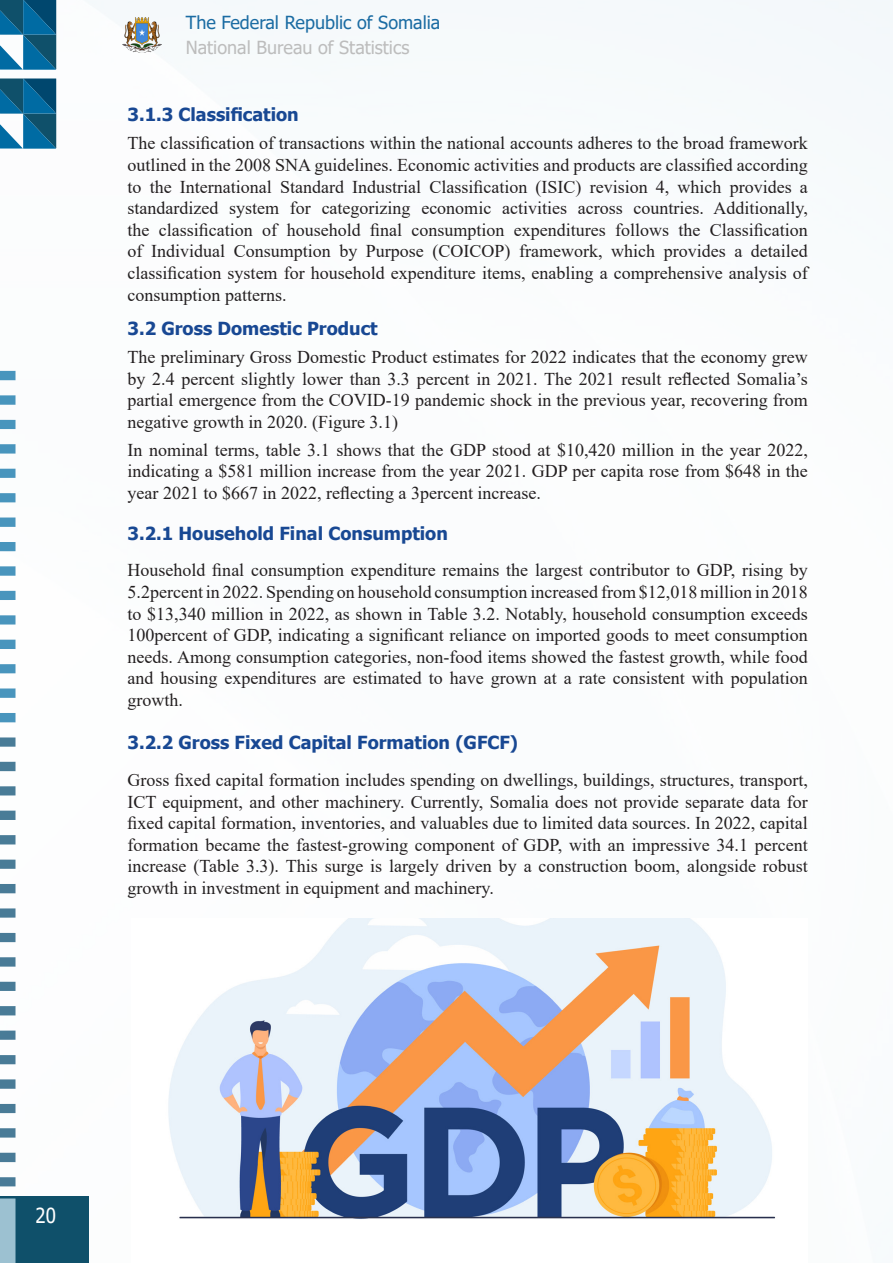
<style>
.page{position:relative;width:893px;height:1263px;background:#fff}
.page>*{position:absolute;margin:0;border:0;box-sizing:border-box;transform-origin:0 0}
.t1{font:20.7px "Tahoma";color:#fff;scale:.9 1}
.FULL_BODY_TEXT{font:18px/21.6px "Times New Roman";color:#231f20;text-align:justify}
._1_1_1{font:700 18px "Tahoma";color:#184893}
.t2{font:18px "Tahoma";color:#1b6ca3}
.t3{font:18px "Tahoma";color:#bdbdbd}
</style>
<div class="page">
<img style="left:0;top:0;width:892px;height:1187px">
<svg style="left:0;top:0;width:57px;height:70px;background:#2c759a"></svg>
<svg style="left:0;top:78px;width:57px;height:71px;background:#2d769a"></svg>
<svg style="left:0;top:1196px;width:89px;height:67px;background:#26627b"></svg>
<svg style="left:0;top:762px;width:16px;height:9px"></svg>
<svg style="left:0;top:517px;width:16px;height:10px"></svg>
<svg style="left:0;top:713px;width:16px;height:9px"></svg>
<svg style="left:0;top:640px;width:16px;height:9px"></svg>
<svg style="left:0;top:395px;width:16px;height:10px"></svg>
<svg style="left:0;top:835px;width:16px;height:10px"></svg>
<svg style="left:0;top:957px;width:16px;height:10px"></svg>
<svg style="left:0;top:1079px;width:16px;height:10px"></svg>
<svg style="left:0;top:1153px;width:16px;height:9px"></svg>
<svg style="left:0;top:810px;width:16px;height:10px"></svg>
<svg style="left:0;top:688px;width:16px;height:10px"></svg>
<svg style="left:0;top:371px;width:16px;height:9px"></svg>
<svg style="left:0;top:566px;width:16px;height:10px"></svg>
<svg style="left:0;top:444px;width:16px;height:10px"></svg>
<svg style="left:0;top:884px;width:16px;height:9px"></svg>
<svg style="left:0;top:1006px;width:16px;height:9px"></svg>
<svg style="left:0;top:1128px;width:16px;height:10px"></svg>
<svg style="left:0;top:737px;width:16px;height:10px"></svg>
<svg style="left:0;top:786px;width:16px;height:10px"></svg>
<svg style="left:0;top:591px;width:16px;height:9px"></svg>
<svg style="left:0;top:859px;width:16px;height:10px"></svg>
<svg style="left:0;top:420px;width:16px;height:9px"></svg>
<svg style="left:0;top:469px;width:16px;height:9px"></svg>
<svg style="left:0;top:933px;width:16px;height:9px"></svg>
<svg style="left:0;top:493px;width:16px;height:9px"></svg>
<svg style="left:0;top:982px;width:16px;height:9px"></svg>
<svg style="left:0;top:542px;width:16px;height:9px"></svg>
<svg style="left:0;top:1030px;width:16px;height:10px"></svg>
<svg style="left:0;top:908px;width:16px;height:10px"></svg>
<svg style="left:0;top:1104px;width:16px;height:9px"></svg>
<svg style="left:0;top:615px;width:16px;height:10px"></svg>
<svg style="left:0;top:664px;width:16px;height:9px"></svg>
<svg style="left:0;top:1177px;width:16px;height:9px"></svg>
<svg style="left:0;top:1055px;width:16px;height:9px"></svg>
<img style="left:123px;top:18px;width:39px;height:35px">
<img style="left:132px;top:918px;width:676px;height:301px">
<p class="t2" style="left:186px;top:10px;width:256px">The Federal Republic of Somalia</p>
<p class="t3" style="left:186px;top:35px;width:225px">National Bureau of Statistics</p>
<p class="_1_1_1" style="left:128px;top:102px;width:173px">3.1.3 Classification</p>
<p class="FULL_BODY_TEXT" style="left:128px;top:132px;width:682px">The classification of transactions within the national accounts adheres to the broad framework outlined in the 2008 SNA guidelines. Economic activities and products are classified according to the International Standard Industrial Classification (ISIC) revision 4, which provides a standardized system for categorizing economic activities across countries. Additionally, the classification of household final consumption expenditures follows the Classification of Individual Consumption by Purpose (COICOP) framework, which provides a detailed classification system for household expenditure items, enabling a comprehensive analysis of consumption patterns.</p>
<p class="_1_1_1" style="left:128px;top:316px;width:252px">3.2 Gross Domestic Product</p>
<p class="FULL_BODY_TEXT" style="left:128px;top:346px;width:682px">The preliminary Gross Domestic Product estimates for 2022 indicates that the economy grew by 2.4 percent slightly lower than 3.3 percent in 2021. The 2021 result reflected Somalia’s partial emergence from the COVID-19 pandemic shock in the previous year, recovering from negative growth in 2020. (Figure 3.1)</p>
<p class="FULL_BODY_TEXT" style="left:128px;top:438px;width:682px">In nominal terms, table 3.1 shows that the GDP stood at $10,420 million in the year 2022, indicating a $581 million increase from the year 2021. GDP per capita rose from $648 in the year 2021 to $667 in 2022, reflecting a 3percent increase.</p>
<p class="_1_1_1" style="left:128px;top:521px;width:322px">3.2.1 Household Final Consumption</p>
<p class="FULL_BODY_TEXT" style="left:128px;top:559px;width:682px">Household final consumption expenditure remains the largest contributor to GDP, rising by 5.2percent in 2022. Spending on household consumption increased from $12,018 million in 2018 to $13,340 million in 2022, as shown in Table 3.2. Notably, household consumption exceeds 100percent of GDP, indicating a significant reliance on imported goods to meet consumption needs. Among consumption categories, non-food items showed the fastest growth, while food and housing expenditures are estimated to have grown at a rate consistent with population growth.</p>
<p class="_1_1_1" style="left:128px;top:730px;width:392px">3.2.2 Gross Fixed Capital Formation (GFCF)</p>
<p class="FULL_BODY_TEXT" style="left:128px;top:768px;width:682px">Gross fixed capital formation includes spending on dwellings, buildings, structures, transport, ICT equipment, and other machinery. Currently, Somalia does not provide separate data for fixed capital formation, inventories, and valuables due to limited data sources. In 2022, capital formation became the fastest-growing component of GDP, with an impressive 34.1 percent increase (Table 3.3). This surge is largely driven by a construction boom, alongside robust growth in investment in equipment and machinery.</p>
<p class="t1" style="left:36px;top:1202px;width:24px">20</p>
</div>
